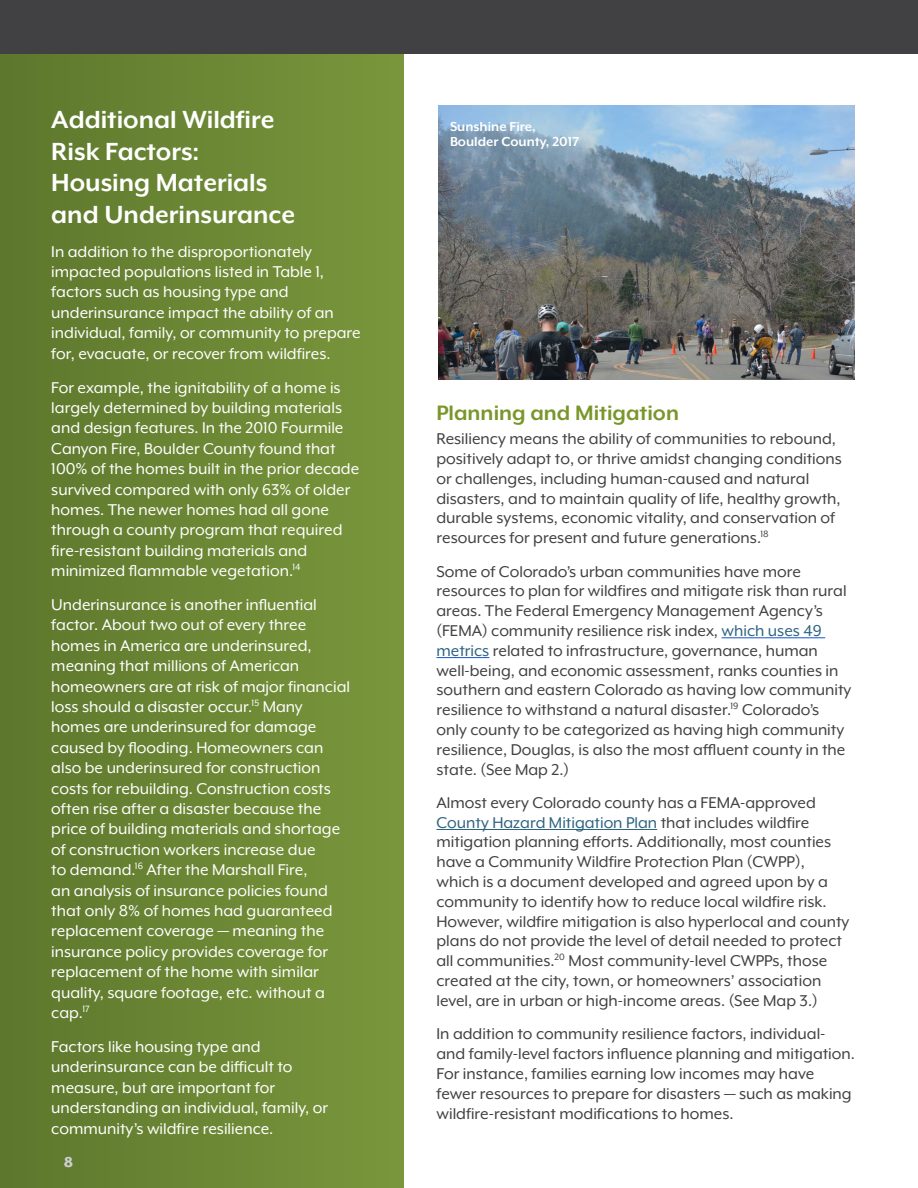
<style>
.page{position:relative;width:918px;height:1188px;background:#fff}
.page>*{position:absolute;margin:0;border:0;box-sizing:border-box;transform-origin:0 0}
.CHI_Body_Copy{font:700 28.5px/31.5px "Mr Eaves XL Mod OT";color:#fff}
.Hed_3{font:700 24px "Mr Eaves XL Mod OT";color:#7a962b}
.CHI_Body_Copy-2{font:18px/19.8px "Mr Eaves XL Mod OT";color:#414042}
.CHI_Body_Copy-3{font:18px/20.4px "Mr Eaves XL Mod OT";color:#fff}
.t1{font:800 16.5px "Mr Eaves XL Mod OT";color:#cecfd1}
.Source_Endnote{font:700 15px "Mr Eaves XL Mod OT";color:#fff}
.s1{color:#2e6380}
</style>
<div class="page">
<div style="left:0;top:54px;width:403px;height:1134px;background:linear-gradient(to right,#5d772d,#7a973c)"></div>
<div style="left:0;top:0;width:918px;height:54px;background:#414042"></div>
<hr style="left:722px;top:638px;width:103px;height:1px;background:#15c">
<hr style="left:436px;top:657px;width:53px;height:1px;background:#15c">
<hr style="left:436px;top:829px;width:221px;height:1px;background:#2e6380">
<img style="left:439px;top:105px;width:416px;height:275px">
<p class="CHI_Body_Copy" style="left:51px;top:104px;width:245px">Additional Wildfire<br>Risk Factors:<br>Housing Materials and Underinsurance</p>
<p class="CHI_Body_Copy-3" style="left:51px;top:241px;width:311px">In addition to the disproportionately impacted populations listed in Table 1, factors such as housing type and underinsurance impact the ability of an individual, family, or community to prepare for, evacuate, or recover from wildfires.</p>
<p class="CHI_Body_Copy-3" style="left:51px;top:377px;width:309px">For example, the ignitability of a home is largely determined by building materials and design features. In the 2010 Fourmile Canyon Fire, Boulder County found that 100% of the homes built in the prior decade survived compared with only 63% of older homes. The newer homes had all gone through a county program that required fire-resistant building materials and minimized flammable vegetation.<sup>14</sup></p>
<p class="CHI_Body_Copy-3" style="left:51px;top:594px;width:300px">Underinsurance is another influential factor. About two out of every three homes in America are underinsured, meaning that millions of American homeowners are at risk of major financial loss should a disaster occur.<sup>15</sup> Many homes are underinsured for damage caused by flooding. Homeowners can also be underinsured for construction costs for rebuilding. Construction costs often rise after a disaster because the price of building materials and shortage of construction workers increase due<br>to demand.<sup>16</sup> After the Marshall Fire,<br>an analysis of insurance policies found that only 8% of homes had guaranteed replacement coverage — meaning the insurance policy provides coverage for replacement of the home with similar quality, square footage, etc. without a cap.<sup>17</sup></p>
<p class="CHI_Body_Copy-3" style="left:51px;top:1036px;width:278px">Factors like housing type and underinsurance can be difficult to measure, but are important for understanding an individual, family, or community’s wildfire resilience.</p>
<p class="t1" style="left:64px;top:1153px;width:11px">8</p>
<p class="Source_Endnote" style="left:450px;top:118px;width:87px">Sunshine Fire,</p>
<p class="Source_Endnote" style="left:450px;top:133px;width:131px">Boulder County, 2017</p>
<p class="Hed_3" style="left:436px;top:399px;width:244px">Planning and Mitigation</p>
<p class="CHI_Body_Copy-2" style="left:436px;top:429px;width:407px">Resiliency means the ability of communities to rebound, positively adapt to, or thrive amidst changing conditions or challenges, including human-caused and natural disasters, and to maintain quality of life, healthy growth, durable systems, economic vitality, and conservation of resources for present and future generations.<sup>18</sup></p>
<p class="CHI_Body_Copy-2" style="left:436px;top:561px;width:416px">Some of Colorado’s urban communities have more resources to plan for wildfires and mitigate risk than rural areas. The Federal Emergency Management Agency’s (FEMA) community resilience risk index, <span class="s1">which uses 49 metrics</span> related to infrastructure, governance, human well-being, and economic assessment, ranks counties in southern and eastern Colorado as having low community resilience to withstand a natural disaster.<sup>19</sup> Colorado’s only county to be categorized as having high community resilience, Douglas, is also the most affluent county in the state. (See Map 2.)</p>
<p class="CHI_Body_Copy-2" style="left:436px;top:793px;width:414px">Almost every Colorado county has a FEMA-approved <span class="s1">County Hazard Mitigation Plan</span> that includes wildfire mitigation planning efforts. Additionally, most counties have a Community Wildfire Protection Plan (CWPP), which is a document developed and agreed upon by a community to identify how to reduce local wildfire risk.<br>However, wildfire mitigation is also hyperlocal and county plans do not provide the level of detail needed to protect all communities.<sup>20</sup> Most community-level CWPPs, those created at the city, town, or homeowners’ association level, are in urban or high-income areas. (See Map 3.)</p>
<p class="CHI_Body_Copy-2" style="left:436px;top:1024px;width:420px">In addition to community resilience factors, individual&shy;and family-level factors influence planning and mitigation.<br>For instance, families earning low incomes may have fewer resources to prepare for disasters — such as making wildfire-resistant modifications to homes.</p>
</div>
